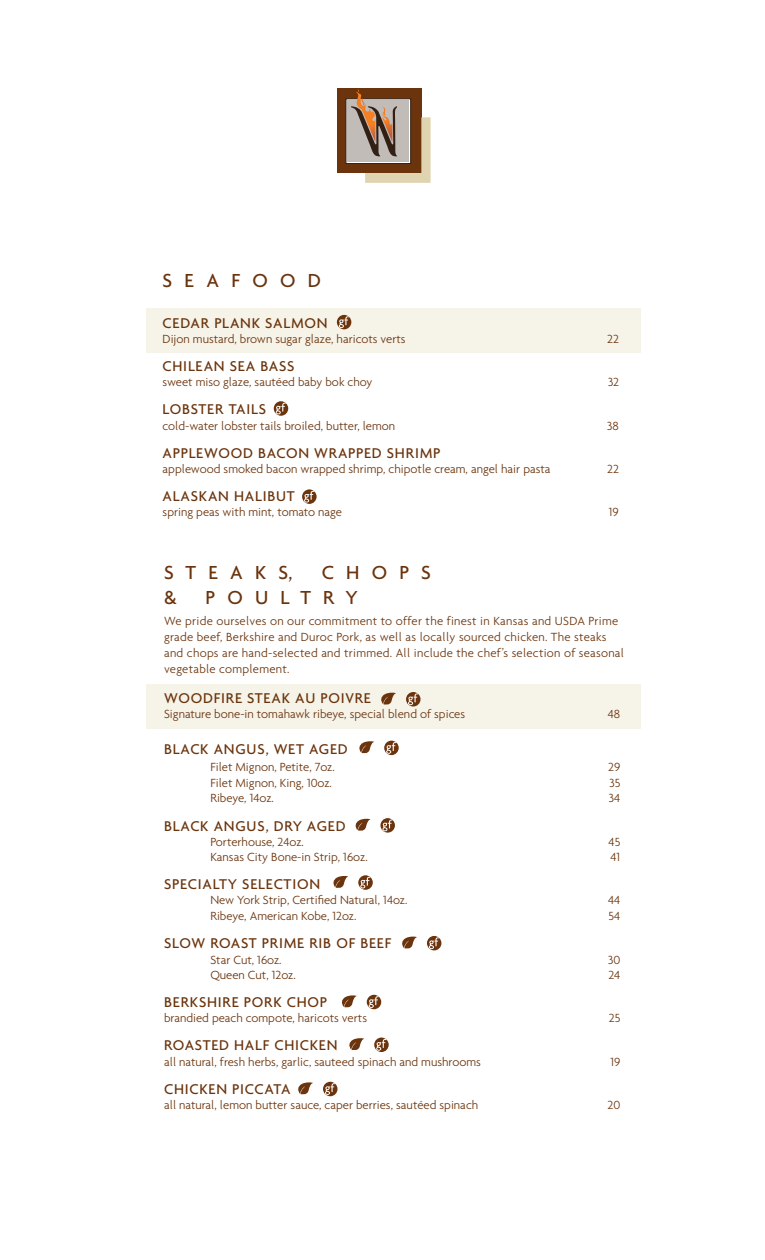
<style>
.page{position:relative;width:765px;height:1260px;background:#fff}
.page>*{position:absolute;margin:0;border:0;box-sizing:border-box;transform-origin:0 0}
.t1{font:500 20.38px "Agenda";letter-spacing:.6em;color:#6b340d}
.t2{font:500 15.25px "Agenda";letter-spacing:.05em;color:#6b340d}
.t3{font:300 12.75px "Agenda";color:#6b340d}
.t4{font:300 12.75px/16px "Agenda";letter-spacing:.02em;color:#6b340d}
</style>
<div class="page">
<div style="left:146px;top:684px;width:495px;height:45px;background:#f6f3e9"></div>
<div style="left:146px;top:308px;width:495px;height:45px;background:#f6f3e9"></div>
<svg style="left:359px;top:741px;width:15px;height:13px"></svg>
<svg style="left:384px;top:741px;width:15px;height:14px"></svg>
<svg style="left:386px;top:742px;width:10px;height:12px"></svg>
<div style="left:337px;top:89px;width:84px;height:84px;background:#6b340d"></div>
<svg style="left:346px;top:99px;width:5px;height:65px"></svg>
<div style="left:348px;top:101px;width:61px;height:61px;background:#c2bcb9"></div>
<svg style="left:351px;top:90px;width:80px;height:93px"></svg>
<svg style="left:381px;top:692px;width:15px;height:13px"></svg>
<svg style="left:406px;top:692px;width:15px;height:15px"></svg>
<svg style="left:408px;top:693px;width:10px;height:12px"></svg>
<svg style="left:355px;top:818px;width:16px;height:13px"></svg>
<svg style="left:380px;top:818px;width:15px;height:15px"></svg>
<svg style="left:382px;top:820px;width:10px;height:11px"></svg>
<svg style="left:333px;top:876px;width:15px;height:12px"></svg>
<svg style="left:358px;top:875px;width:15px;height:15px"></svg>
<svg style="left:360px;top:877px;width:10px;height:11px"></svg>
<svg style="left:402px;top:936px;width:15px;height:13px"></svg>
<div style="left:427px;top:936px;width:14px;height:14px;background:#6b340d;border-radius:50%"></div>
<svg style="left:429px;top:937px;width:10px;height:12px"></svg>
<svg style="left:341px;top:995px;width:16px;height:13px"></svg>
<div style="left:367px;top:995px;width:14px;height:14px;background:#6b340d;border-radius:50%"></div>
<svg style="left:369px;top:996px;width:10px;height:12px"></svg>
<div style="left:337px;top:315px;width:14px;height:14px;background:#6b340d;border-radius:50%"></div>
<svg style="left:339px;top:316px;width:10px;height:12px"></svg>
<svg style="left:274px;top:401px;width:14px;height:15px"></svg>
<svg style="left:276px;top:403px;width:10px;height:11px"></svg>
<svg style="left:349px;top:1038px;width:15px;height:13px"></svg>
<svg style="left:374px;top:1038px;width:15px;height:14px"></svg>
<svg style="left:376px;top:1039px;width:10px;height:12px"></svg>
<svg style="left:302px;top:489px;width:15px;height:15px"></svg>
<svg style="left:304px;top:491px;width:10px;height:12px"></svg>
<svg style="left:298px;top:1082px;width:15px;height:13px"></svg>
<svg style="left:323px;top:1082px;width:15px;height:14px"></svg>
<svg style="left:325px;top:1083px;width:10px;height:12px"></svg>
<p class="t1" style="left:163px;top:268px;width:160px">SEAFOOD</p>
<p class="t2" style="left:163px;top:313px;width:167px">CEDAR PLANK SALMON</p>
<p class="t3" style="left:163px;top:331px;width:245px">Dijon mustard, brown sugar glaze, haricots verts</p>
<p class="t3" style="left:607px;top:331px;width:13px">22</p>
<p class="t2" style="left:163px;top:357px;width:133px">CHILEAN SEA BASS</p>
<p class="t3" style="left:163px;top:375px;width:211px">sweet miso glaze, sautéed baby bok choy</p>
<p class="t3" style="left:608px;top:375px;width:12px">32</p>
<p class="t2" style="left:163px;top:400px;width:105px">LOBSTER TAILS</p>
<p class="t3" style="left:163px;top:418px;width:234px">cold-water lobster tails broiled, butter, lemon</p>
<p class="t3" style="left:607px;top:418px;width:13px">38</p>
<p class="t2" style="left:163px;top:444px;width:279px">APPLEWOOD BACON WRAPPED SHRIMP</p>
<p class="t3" style="left:163px;top:461px;width:390px">applewood smoked bacon wrapped shrimp, chipotle cream, angel hair pasta</p>
<p class="t3" style="left:607px;top:461px;width:13px">22</p>
<p class="t2" style="left:163px;top:487px;width:134px">ALASKAN HALIBUT</p>
<p class="t3" style="left:163px;top:505px;width:181px">spring peas with mint, tomato nage</p>
<p class="t3" style="left:609px;top:505px;width:12px">19</p>
<p class="t1" style="left:164px;top:560px;width:130px">STEAKS,</p>
<p class="t1" style="left:322px;top:560px;width:111px">CHOPS</p>
<p class="t1" style="left:164px;top:585px;width:14px">&amp;</p>
<p class="t1" style="left:206px;top:585px;width:154px">POULTRY</p>
<p class="t4" style="left:164px;top:613px;width:462px">We pride ourselves on our commitment to offer the finest in Kansas and USDA Prime grade beef, Berkshire and Duroc Pork, as well as locally sourced chicken. The steaks and chops are hand-selected and trimmed. All include the chef’s selection of seasonal vegetable complement.</p>
<p class="t2" style="left:164px;top:689px;width:209px">WOODFIRE STEAK AU POIVRE</p>
<p class="t3" style="left:164px;top:707px;width:303px">Signature bone-in tomahawk ribeye, special blend of spices</p>
<p class="t3" style="left:608px;top:707px;width:14px">48</p>
<p class="t2" style="left:164px;top:740px;width:185px">BLACK ANGUS, WET AGED</p>
<p class="t3" style="left:210px;top:759px;width:126px">Filet Mignon, Petite, 7oz.</p>
<p class="t3" style="left:608px;top:759px;width:14px">29</p>
<p class="t3" style="left:210px;top:776px;width:123px">Filet Mignon, King, 10oz.</p>
<p class="t3" style="left:609px;top:776px;width:13px">35</p>
<p class="t3" style="left:210px;top:791px;width:65px">Ribeye, 14oz.</p>
<p class="t3" style="left:609px;top:791px;width:13px">34</p>
<p class="t2" style="left:164px;top:816px;width:183px">BLACK ANGUS, DRY AGED</p>
<p class="t3" style="left:210px;top:834px;width:95px">Porterhouse, 24oz.</p>
<p class="t3" style="left:609px;top:834px;width:13px">45</p>
<p class="t3" style="left:210px;top:850px;width:159px">Kansas City Bone-in Strip, 16oz.</p>
<p class="t3" style="left:611px;top:850px;width:11px">41</p>
<p class="t2" style="left:164px;top:875px;width:158px">SPECIALTY SELECTION</p>
<p class="t3" style="left:210px;top:893px;width:199px">New York Strip, Certified Natural, 14oz.</p>
<p class="t3" style="left:608px;top:893px;width:14px">44</p>
<p class="t3" style="left:210px;top:909px;width:148px">Ribeye, American Kobe, 12oz.</p>
<p class="t3" style="left:609px;top:909px;width:13px">54</p>
<p class="t2" style="left:164px;top:934px;width:229px">SLOW ROAST PRIME RIB OF BEEF</p>
<p class="t3" style="left:210px;top:952px;width:73px">Star Cut, 16oz.</p>
<p class="t3" style="left:608px;top:952px;width:14px">30</p>
<p class="t3" style="left:210px;top:968px;width:87px">Queen Cut, 12oz.</p>
<p class="t3" style="left:608px;top:968px;width:13px">24</p>
<p class="t2" style="left:164px;top:993px;width:164px">BERKSHIRE PORK CHOP</p>
<p class="t3" style="left:164px;top:1011px;width:205px">brandied peach compote, haricots verts</p>
<p class="t3" style="left:609px;top:1011px;width:13px">25</p>
<p class="t2" style="left:164px;top:1036px;width:175px">ROASTED HALF CHICKEN</p>
<p class="t3" style="left:164px;top:1054px;width:318px">all natural, fresh herbs, garlic, sauteed spinach and mushrooms</p>
<p class="t3" style="left:610px;top:1054px;width:12px">19</p>
<p class="t2" style="left:164px;top:1080px;width:128px">CHICKEN PICCATA</p>
<p class="t3" style="left:164px;top:1098px;width:316px">all natural, lemon butter sauce, caper berries, sautéed spinach</p>
<p class="t3" style="left:608px;top:1098px;width:14px">20</p>
</div>
